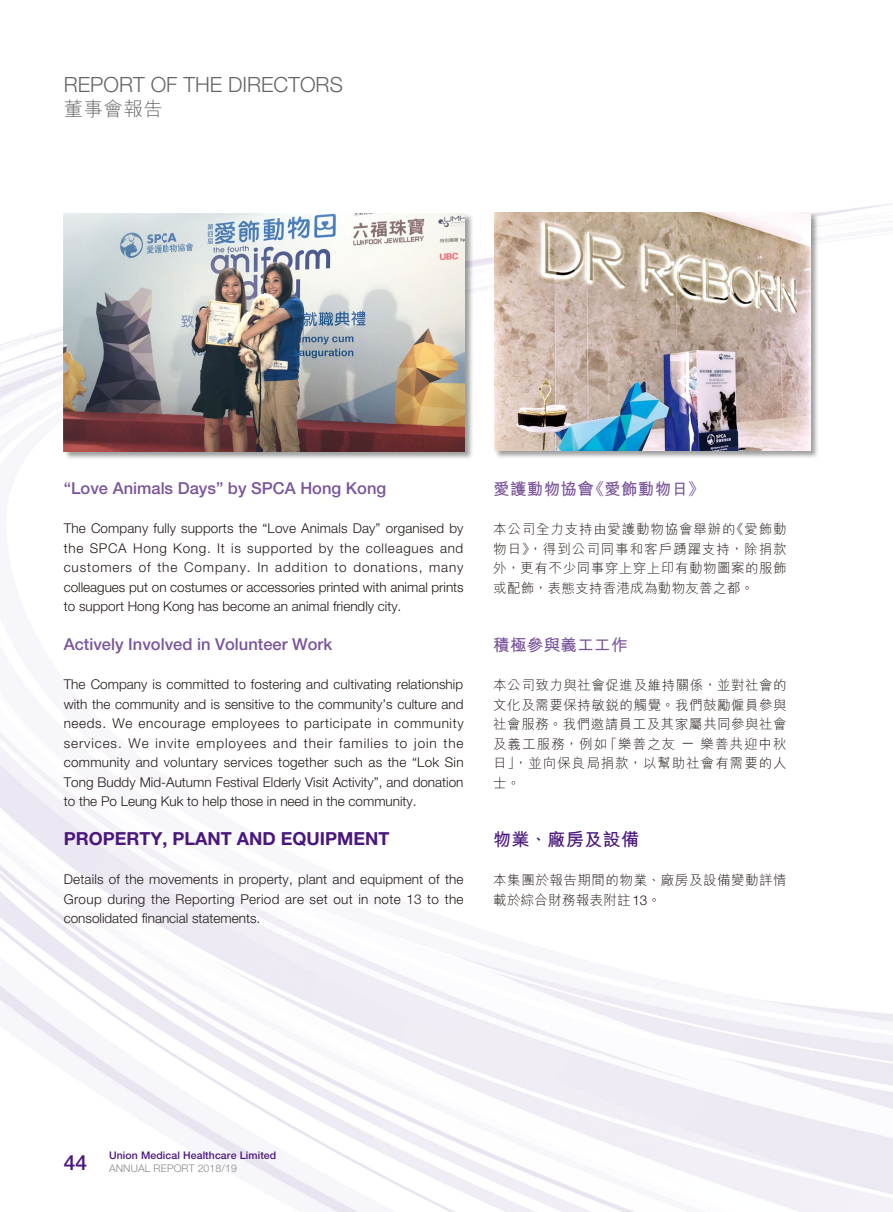
<style>
.page{position:relative;width:893px;height:1212px;background:#fff}
.page>*{position:absolute;margin:0;border:0;box-sizing:border-box;transform-origin:0 0}
.t1{font:300 21px "Helvetica Neue LT Std";color:#666565}
.t2{font:500 21px "Helvetica Neue LT Std";color:#4a177d}
.t3{font:19.5px "M Hei HK Light B5 pc H";letter-spacing:.02em;color:#666565}
.t4{font:700 18px "Helvetica Neue LT Std";color:#4a177d}
.t5{font:18px "M Hei HK Bold B5 pc H";letter-spacing:.02em;color:#4a177d}
.t6{font:500 16.5px "Helvetica Neue LT Std";color:#7a559b}
.t7{font:16.5px "M Hei HK Bold B5 pc H";letter-spacing:.02em;color:#7a559b}
.t8{font:300 13.5px/19.5px "Helvetica Neue LT Std";color:#231916;text-align:justify}
.t9{font:13.5px/19.5px "M Hei HK Light B5 pc H";letter-spacing:.04em;color:#231916;text-align:justify}
.t10{font:500 10.5px "Helvetica Neue LT Std";letter-spacing:.01em;color:#4a177d}
.t11{font:300 10.5px "Helvetica Neue LT Std";letter-spacing:.01em;color:#898989}
.s1{font-family:"Helvetica Neue LT Std";font-weight:300}
</style>
<div class="page">
<img style="left:0;top:203px;width:893px;height:1009px">
<img style="left:64px;top:213px;width:410px;height:247px">
<img style="left:64px;top:213px;width:401px;height:238px">
<img style="left:494px;top:212px;width:325px;height:247px">
<img style="left:494px;top:213px;width:316px;height:238px">
<h1 class="t1" style="left:64px;top:77px;width:281px">REPORT OF THE DIRECTORS</h1>
<h2 class="t3" style="left:64px;top:101px;width:101px">董事會報告</h2>
<p class="t6" style="left:64px;top:482px;width:324px">“Love Animals Days” by SPCA Hong Kong</p>
<p class="t8" style="left:64px;top:520px;width:401px">The Company fully supports the “Love Animals Day” organised by the SPCA Hong Kong. It is supported by the colleagues and customers of the Company. In addition to donations, many colleagues put on costumes or accessories printed with animal prints to support Hong Kong has become an animal friendly city.</p>
<p class="t6" style="left:64px;top:638px;width:270px">Actively Involved in Volunteer Work</p>
<p class="t8" style="left:64px;top:676px;width:401px">The Company is committed to fostering and cultivating relationship with the community and is sensitive to the community’s culture and needs. We encourage employees to participate in community services. We invite employees and their families to join the community and voluntary services together such as the “Lok Sin Tong Buddy Mid-Autumn Festival Elderly Visit Activity”, and donation to the Po Leung Kuk to help those in need in the community.</p>
<h3 class="t4" style="left:64px;top:832px;width:327px">PROPERTY, PLANT AND EQUIPMENT</h3>
<p class="t8" style="left:64px;top:871px;width:401px">Details of the movements in property, plant and equipment of the Group during the Reporting Period are set out in note 13 to the consolidated financial statements.</p>
<p class="t7" style="left:493px;top:483px;width:213px">愛護動物協會《愛飾動物日》</p>
<p class="t9" style="left:493px;top:521px;width:295px">本公司全力支持由愛護動物協會舉辦的《愛飾動物日》，得到公司同事和客戶踴躍支持，除捐款外，更有不少同事穿上穿上印有動物圖案的服飾或配飾，表態支持香港成為動物友善之都。</p>
<p class="t7" style="left:493px;top:639px;width:136px">積極參與義工工作</p>
<p class="t9" style="left:493px;top:677px;width:295px">本公司致力與社會促進及維持關係，並對社會的文化及需要保持敏銳的觸覺。我們鼓勵僱員參與社會服務。我們邀請員工及其家屬共同參與社會及義工服務，例如「樂善之友 <sup>—</sup> 樂善共迎中秋日」，並向保良局捐款，以幫助社會有需要的人士。</p>
<h3 class="t5" style="left:493px;top:833px;width:147px">物業、廠房及設備</h3>
<p class="t9" style="left:493px;top:872px;width:295px">本集團於報告期間的物業、廠房及設備變動詳情載於綜合財務報表附註<span class="s1">13</span>。</p>
<h1 class="t2" style="left:64px;top:1154px;width:25px">44</h1>
<p class="t10" style="left:109px;top:1152px;width:169px">Union Medical Healthcare Limited</p>
<p class="t11" style="left:109px;top:1164px;width:129px">ANNUAL REPORT 2018/19</p>
</div>
